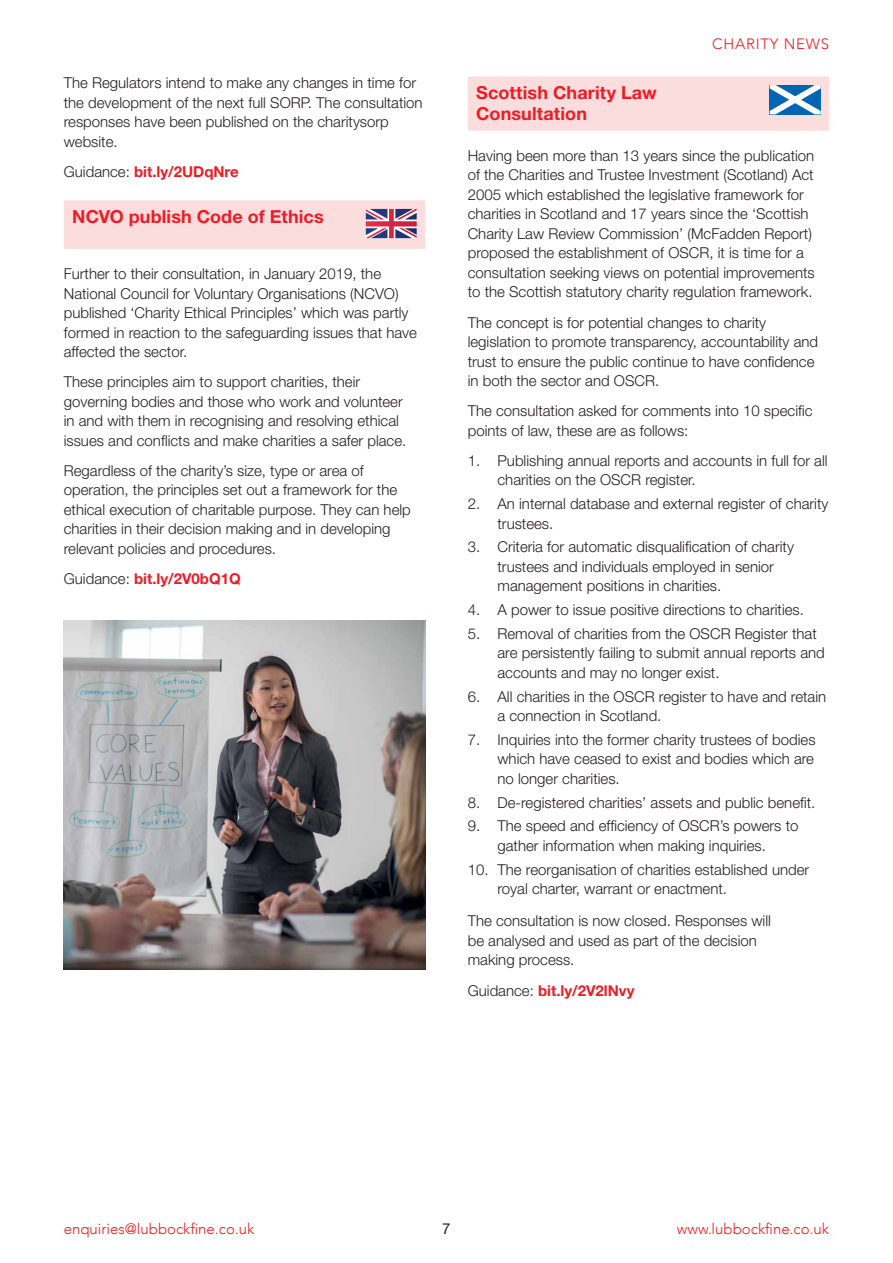
<style>
.page{position:relative;width:893px;height:1263px;background:#fff}
.page>*{position:absolute;margin:0;border:0;box-sizing:border-box;transform-origin:0 0}
.t1{font:700 18px/21px "Helvetica Neue";letter-spacing:.005em;color:#ed1c24}
.t2{font:300 15px/19.5px "Helvetica Neue";color:#231f20}
.t3{font:700 15px "Helvetica Neue";color:#ed1c24}
.t4{font:300 15px "Avenir";color:#ed1c24}
.t5{font:300 15px "Avenir";letter-spacing:.05em;color:#ed1c24}
.t6{font:15px "Helvetica Neue";color:#231f20}
.s1{font-weight:300;color:#231f20}
</style>
<div class="page">
<svg style="left:64px;top:200px;width:361px;height:49px;background:#f4d4d7"></svg>
<svg style="left:468px;top:77px;width:361px;height:54px;background:#efd8dd"></svg>
<img style="left:64px;top:621px;width:361px;height:348px">
<p class="t2" style="left:64px;top:73px;width:360px">The Regulators intend to make any changes in time for the development of the next full SORP. The consultation responses have been published on the charitysorp website.</p>
<p class="t3" style="left:64px;top:162px;width:177px"><span class="s1">Guidance:</span> bit.ly/2UDqNre</p>
<p class="t1" style="left:72px;top:206px;width:253px">NCVO publish Code of Ethics</p>
<p class="t2" style="left:64px;top:264px;width:355px">Further to their consultation, in January 2019, the National Council for Voluntary Organisations (NCVO) published ‘Charity Ethical Principles’ which was partly formed in reaction to the safeguarding issues that have affected the sector.</p>
<p class="t2" style="left:64px;top:372px;width:344px">These principles aim to support charities, their governing bodies and those who work and volunteer in and with them in recognising and resolving ethical issues and conflicts and make charities a safer place.</p>
<p class="t2" style="left:64px;top:460px;width:349px">Regardless of the charity’s size, type or area of operation, the principles set out a framework for the ethical execution of charitable purpose. They can help charities in their decision making and in developing relevant policies and procedures.</p>
<p class="t3" style="left:64px;top:569px;width:178px"><span class="s1">Guidance:</span> bit.ly/2V0bQ1Q</p>
<p class="t5" style="left:712px;top:35px;width:118px">CHARITY NEWS</p>
<p class="t1" style="left:476px;top:82px;width:182px">Scottish Charity Law<br>Consultation</p>
<p class="t2" style="left:468px;top:145px;width:348px">Having been more than 13 years since the publication of the Charities and Trustee Investment (Scotland) Act 2005 which established the legislative framework for charities in Scotland and 17 years since the ‘Scottish Charity Law Review Commission’ (McFadden Report) proposed the establishment of OSCR, it is time for a consultation seeking views on potential improvements to the Scottish statutory charity regulation framework.</p>
<p class="t2" style="left:468px;top:312px;width:352px">The concept is for potential changes to charity legislation to promote transparency, accountability and trust to ensure the public continue to have confidence in both the sector and OSCR.</p>
<p class="t2" style="left:468px;top:401px;width:346px">The consultation asked for comments into 10 specific points of law, these are as follows:</p>
<p class="t2" style="left:497px;top:450px;width:332px;text-indent:-30px">1. Publishing annual reports and accounts in full for all charities on the OSCR register.</p>
<p class="t2" style="left:497px;top:494px;width:332px;text-indent:-30px">2. An internal database and external register of charity trustees.</p>
<p class="t2" style="left:497px;top:537px;width:298px;text-indent:-30px">3. Criteria for automatic disqualification of charity trustees and individuals employed in senior management positions in charities.</p>
<p class="t2" style="left:468px;top:600px;width:338px">4. A power to issue positive directions to charities.</p>
<p class="t2" style="left:497px;top:623px;width:329px;text-indent:-30px">5. Removal of charities from the OSCR Register that are persistently failing to submit annual reports and accounts and may no longer exist.</p>
<p class="t2" style="left:497px;top:686px;width:330px;text-indent:-30px">6. All charities in the OSCR register to have and retain a connection in Scotland.</p>
<p class="t2" style="left:497px;top:729px;width:320px;text-align:justify;text-indent:-30px">7. Inquiries into the former charity trustees of bodies which have ceased to exist and bodies which are no longer charities.</p>
<p class="t2" style="left:468px;top:792px;width:349px">8. De-registered charities’ assets and public benefit.</p>
<p class="t2" style="left:468px;top:816px;width:332px;text-align:center">9. The speed and efficiency of OSCR’s powers to gather information when making inquiries.</p>
<p class="t2" style="left:497px;top:859px;width:313px;text-indent:-30px">10. The reorganisation of charities established under royal charter, warrant or enactment.</p>
<p class="t2" style="left:468px;top:911px;width:305px">The consultation is now closed. Responses will be analysed and used as part of the decision making process.</p>
<p class="t3" style="left:468px;top:981px;width:168px"><span class="s1">Guidance:</span> bit.ly/2V2lNvy</p>
<p class="t4" style="left:64px;top:1220px;width:192px">enquiries@lubbockfine.co.uk</p>
<p class="t4" style="left:677px;top:1220px;width:154px">www.lubbockfine.co.uk</p>
<p class="t6" style="left:442px;top:1218px;width:10px">7</p>
</div>
